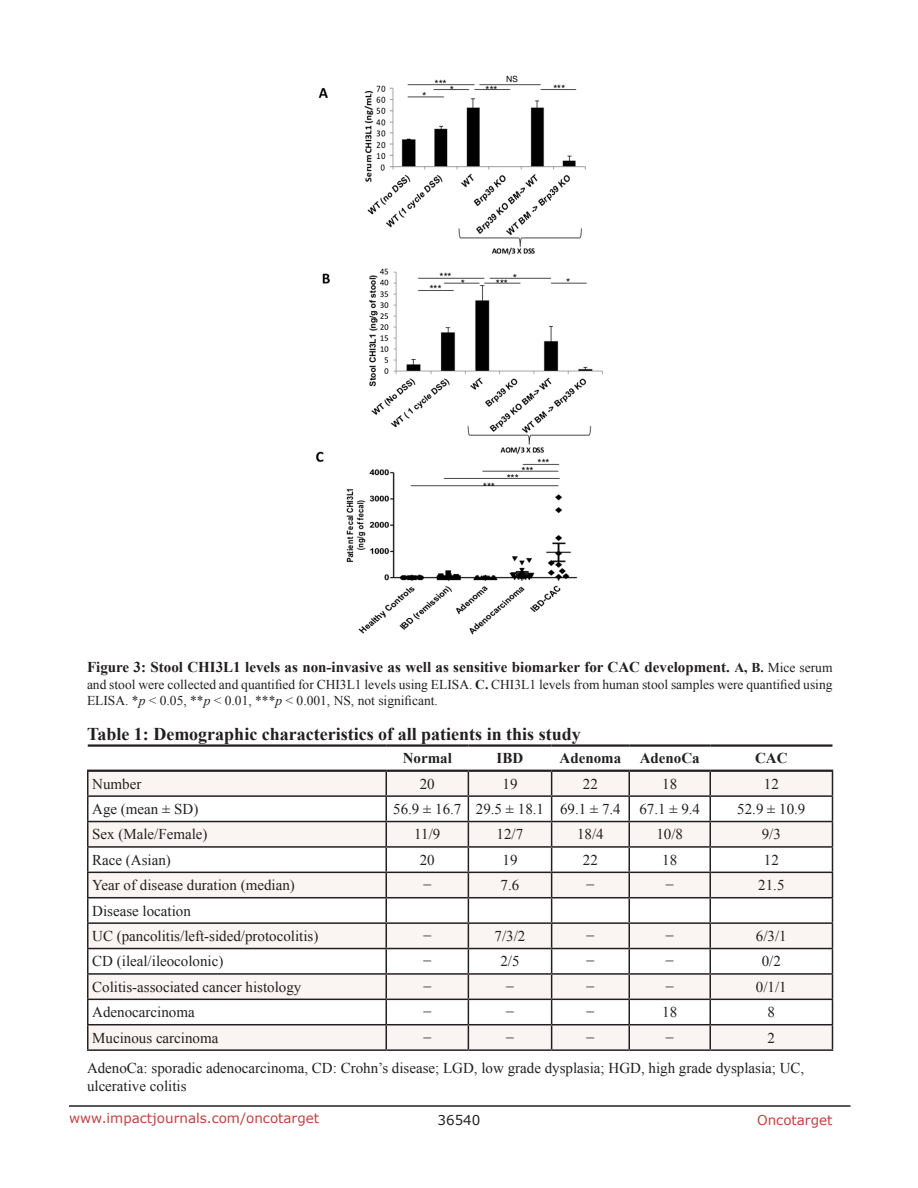
<style>
.page{position:relative;width:918px;height:1188px;background:#fff}
.page>*{position:absolute;margin:0;border:0;box-sizing:border-box;transform-origin:0 0}
.TableTitle{font:700 18px "Times New Roman";color:#231f20}
.TableText{font:15px/18px "Times New Roman";color:#231f20}
.FigureText{font:700 15px "Times New Roman";color:#231f20}
.Table_head{font:700 15px "Times New Roman";color:#231f20}
.FigureText-2{font:13.5px/16.2px "Times New Roman";color:#231f20}
.t1{font:13.5px "Verdana";color:#c24141}
.t2{font:13.5px "Verdana";color:#231f20}
.s1{font-size:13.5px}
.s2{font-weight:400;font-size:13.5px}
.s3{font-weight:700}
.s4{font-style:italic}
</style>
<div class="page">
<hr style="left:69px;top:1105px;width:781px;height:2px;background:#231f20">
<img style="left:317px;top:75px;width:286px;height:560px">
<hr style="left:88px;top:744px;width:298px;height:3px;background:#231f20">
<hr style="left:386px;top:744px;width:82px;height:3px;background:#231f20">
<hr style="left:468px;top:744px;width:84px;height:3px;background:#231f20">
<hr style="left:552px;top:744px;width:77px;height:3px;background:#231f20">
<hr style="left:629px;top:744px;width:81px;height:3px;background:#231f20">
<hr style="left:710px;top:744px;width:122px;height:3px;background:#231f20">
<hr style="left:87px;top:1049px;width:299px;height:2px;background:#231f20">
<hr style="left:386px;top:1049px;width:82px;height:2px;background:#231f20">
<hr style="left:468px;top:1049px;width:84px;height:2px;background:#231f20">
<hr style="left:552px;top:1049px;width:77px;height:2px;background:#231f20">
<hr style="left:629px;top:1049px;width:81px;height:2px;background:#231f20">
<hr style="left:710px;top:1049px;width:123px;height:2px;background:#231f20">
<svg style="left:87px;top:746px;width:746px;height:303px"></svg>
<p class="FigureText" style="left:87px;top:657px;width:747px">Figure 3: Stool CHI3L1 levels as non-invasive as well as sensitive biomarker for CAC development. <span class="s1">A, B.</span> <span class="s2">Mice serum</span></p>
<p class="FigureText-2" style="left:87px;top:676px;width:747px">and stool were collected and quantified for CHI3L1 levels using ELISA. <span class="s3">C.</span> CHI3L1 levels from human stool samples were quantified using<br>ELISA. *<span class="s4">p</span> &lt; 0.05, **<span class="s4">p</span> &lt; 0.01, ***<span class="s4">p</span> &lt; 0.001, NS, not significant.</p>
<p class="TableTitle" style="left:87px;top:721px;width:495px">Table 1: Demographic characteristics of all patients in this study</p>
<p class="Table_head" style="left:403px;top:748px;width:51px">Normal</p>
<p class="Table_head" style="left:497px;top:748px;width:28px">IBD</p>
<p class="Table_head" style="left:560px;top:748px;width:63px">Adenoma</p>
<p class="Table_head" style="left:640px;top:748px;width:61px">AdenoCa</p>
<p class="Table_head" style="left:755px;top:748px;width:34px">CAC</p>
<p class="TableText" style="left:92px;top:774px;width:51px">Number</p>
<p class="TableText" style="left:420px;top:774px;width:16px">20</p>
<p class="TableText" style="left:502px;top:774px;width:16px">19</p>
<p class="TableText" style="left:583px;top:774px;width:16px">22</p>
<p class="TableText" style="left:662px;top:774px;width:16px">18</p>
<p class="TableText" style="left:764px;top:774px;width:16px">12</p>
<p class="TableText" style="left:92px;top:800px;width:108px">Age (mean ± SD)</p>
<p class="TableText" style="left:393px;top:800px;width:70px">56.9 ± 16.7</p>
<p class="TableText" style="left:476px;top:800px;width:70px">29.5 ± 18.1</p>
<p class="TableText" style="left:560px;top:800px;width:62px">69.1 ± 7.4</p>
<p class="TableText" style="left:639px;top:800px;width:62px">67.1 ± 9.4</p>
<p class="TableText" style="left:737px;top:800px;width:70px">52.9 ± 10.9</p>
<p class="TableText" style="left:92px;top:825px;width:117px">Sex (Male/Female)</p>
<p class="TableText" style="left:414px;top:825px;width:28px">11/9</p>
<p class="TableText" style="left:497px;top:825px;width:28px">12/7</p>
<p class="TableText" style="left:577px;top:825px;width:28px">18/4</p>
<p class="TableText" style="left:656px;top:825px;width:28px">10/8</p>
<p class="TableText" style="left:762px;top:825px;width:21px">9/3</p>
<p class="TableText" style="left:92px;top:851px;width:80px">Race (Asian)</p>
<p class="TableText" style="left:420px;top:851px;width:16px">20</p>
<p class="TableText" style="left:502px;top:851px;width:16px">19</p>
<p class="TableText" style="left:583px;top:851px;width:16px">22</p>
<p class="TableText" style="left:662px;top:851px;width:16px">18</p>
<p class="TableText" style="left:764px;top:851px;width:16px">12</p>
<p class="TableText" style="left:92px;top:876px;width:204px">Year of disease duration (median)</p>
<p class="TableText" style="left:423px;top:876px;width:10px">−</p>
<p class="TableText" style="left:501px;top:876px;width:20px">7.6</p>
<p class="TableText" style="left:586px;top:876px;width:10px">−</p>
<p class="TableText" style="left:666px;top:876px;width:10px">−</p>
<p class="TableText" style="left:758px;top:876px;width:28px">21.5</p>
<p class="TableText" style="left:92px;top:901px;width:100px">Disease location</p>
<p class="TableText" style="left:92px;top:927px;width:228px">UC (pancolitis/left-sided/protocolitis)</p>
<p class="TableText" style="left:423px;top:927px;width:10px">−</p>
<p class="TableText" style="left:495px;top:927px;width:32px">7/3/2</p>
<p class="TableText" style="left:586px;top:927px;width:10px">−</p>
<p class="TableText" style="left:666px;top:927px;width:10px">−</p>
<p class="TableText" style="left:756px;top:927px;width:32px">6/3/1</p>
<p class="TableText" style="left:92px;top:952px;width:133px">CD (ileal/ileocolonic)</p>
<p class="TableText" style="left:423px;top:952px;width:10px">−</p>
<p class="TableText" style="left:500px;top:952px;width:21px">2/5</p>
<p class="TableText" style="left:586px;top:952px;width:10px">−</p>
<p class="TableText" style="left:666px;top:952px;width:10px">−</p>
<p class="TableText" style="left:762px;top:952px;width:21px">0/2</p>
<p class="TableText" style="left:92px;top:978px;width:211px">Colitis-associated cancer histology</p>
<p class="TableText" style="left:423px;top:978px;width:10px">−</p>
<p class="TableText" style="left:506px;top:978px;width:10px">−</p>
<p class="TableText" style="left:586px;top:978px;width:10px">−</p>
<p class="TableText" style="left:666px;top:978px;width:10px">−</p>
<p class="TableText" style="left:756px;top:978px;width:32px">0/1/1</p>
<p class="TableText" style="left:92px;top:1003px;width:104px">Adenocarcinoma</p>
<p class="TableText" style="left:423px;top:1003px;width:10px">−</p>
<p class="TableText" style="left:506px;top:1003px;width:10px">−</p>
<p class="TableText" style="left:586px;top:1003px;width:10px">−</p>
<p class="TableText" style="left:662px;top:1003px;width:16px">18</p>
<p class="TableText" style="left:768px;top:1003px;width:9px">8</p>
<p class="TableText" style="left:92px;top:1028px;width:128px">Mucinous carcinoma</p>
<p class="TableText" style="left:423px;top:1028px;width:10px">−</p>
<p class="TableText" style="left:506px;top:1028px;width:10px">−</p>
<p class="TableText" style="left:586px;top:1028px;width:10px">−</p>
<p class="TableText" style="left:666px;top:1028px;width:10px">−</p>
<p class="TableText" style="left:768px;top:1028px;width:9px">2</p>
<p class="TableText" style="left:87px;top:1059px;width:719px">AdenoCa: sporadic adenocarcinoma, CD: Crohn’s disease; LGD, low grade dysplasia; HGD, high grade dysplasia; UC, ulcerative colitis</p>
<p class="t1" style="left:69px;top:1109px;width:252px">www.impactjournals.com/oncotarget</p>
<p class="t2" style="left:438px;top:1111px;width:44px">36540</p>
<p class="t1" style="left:757px;top:1111px;width:77px">Oncotarget</p>
</div>
